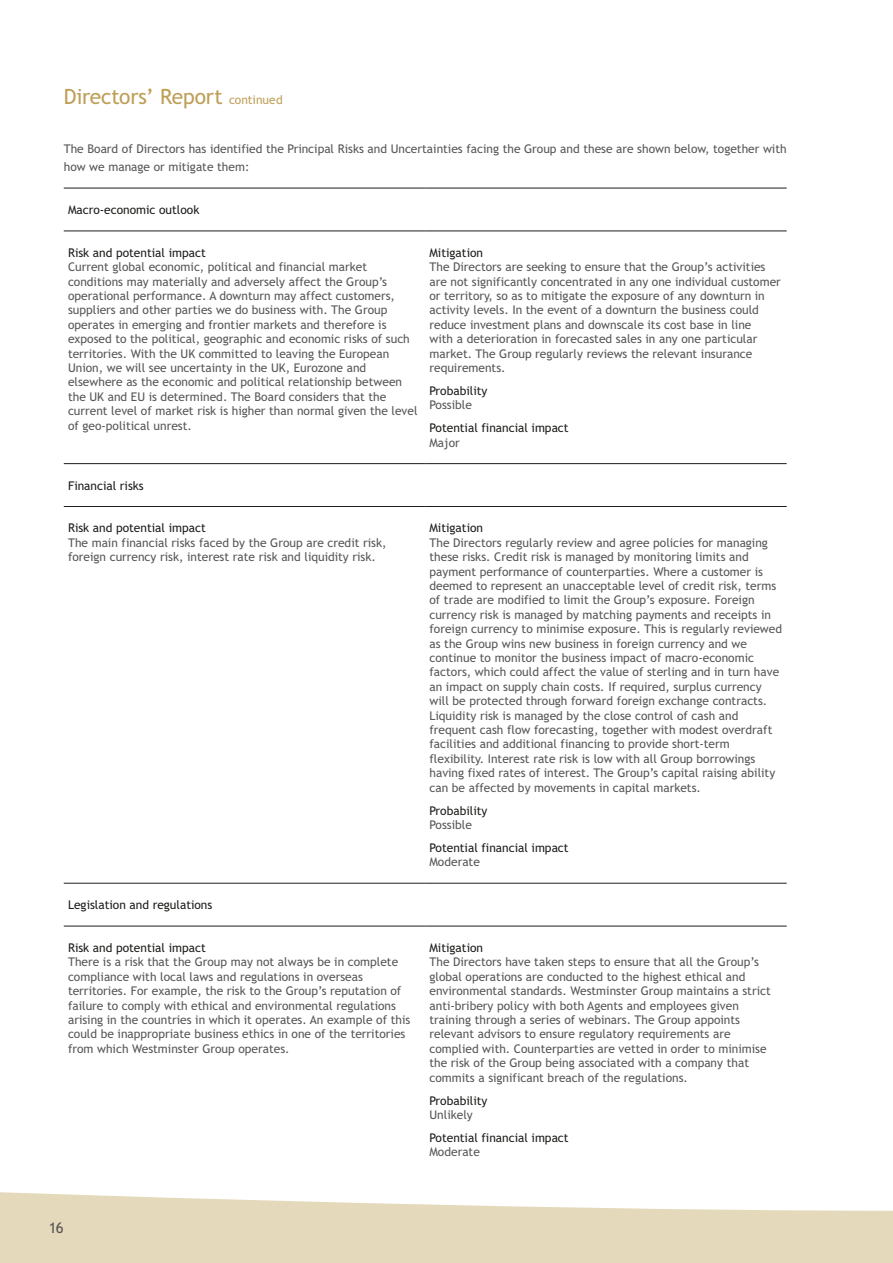
<style>
.page{position:relative;width:893px;height:1263px;background:#fff}
.page>*{position:absolute;margin:0;border:0;box-sizing:border-box;transform-origin:0 0}
.t1{font:21px "Trebuchet";letter-spacing:-.01em;color:#be9f56}
.t2{font:15px "Trebuchet";color:#575756}
.t3{font:12px/14.4px "Trebuchet";color:#575756}
.t4{font:12px "Trebuchet";color:#1d1d1b}
.s1{font-size:12px}
</style>
<div class="page">
<div style="left:0;top:1188px;width:893px;height:75px;background:#e5d9bc"></div>
<svg style="left:0;top:1188px;width:893px;height:23px;fill:#fff"></svg>
<hr style="left:64px;top:463px;width:361px;height:1px;background:#1d1d1b">
<hr style="left:425px;top:463px;width:362px;height:1px;background:#1d1d1b">
<hr style="left:64px;top:506px;width:361px;height:1px;background:#1d1d1b">
<hr style="left:425px;top:506px;width:362px;height:1px;background:#1d1d1b">
<hr style="left:64px;top:883px;width:361px;height:1px;background:#1d1d1b">
<hr style="left:425px;top:883px;width:362px;height:1px;background:#1d1d1b">
<hr style="left:64px;top:188px;width:361px;height:1px;background:#1d1d1b">
<hr style="left:425px;top:188px;width:362px;height:1px;background:#1d1d1b">
<hr style="left:64px;top:231px;width:361px;height:1px;background:#1d1d1b">
<hr style="left:425px;top:231px;width:362px;height:1px;background:#1d1d1b">
<hr style="left:425px;top:926px;width:362px;height:1px;background:#1d1d1b">
<hr style="left:64px;top:926px;width:361px;height:1px;background:#1d1d1b">
<h1 class="t1" style="left:64px;top:84px;width:220px">Directors’ Report <span class="s1">continued</span></h1>
<p class="t3" style="left:64px;top:140px;width:724px;line-height:17.2px">The Board of Directors has identified the Principal Risks and Uncertainties facing the Group and these are shown below, together with how we manage or mitigate them:</p>
<p class="t4" style="left:68px;top:203px;width:133px">Macro-economic outlook</p>
<p class="t4" style="left:68px;top:245px;width:139px">Risk and potential impact</p>
<p class="t3" style="left:68px;top:260px;width:351px">Current global economic, political and financial market conditions may materially and adversely affect the Group’s operational performance. A downturn may affect customers, suppliers and other parties we do business with. The Group operates in emerging and frontier markets and therefore is exposed to the political, geographic and economic risks of such territories. With the UK committed to leaving the European Union, we will see uncertainty in the UK, Eurozone and elsewhere as the economic and political relationship between the UK and EU is determined. The Board considers that the current level of market risk is higher than normal given the level of geo-political unrest.</p>
<p class="t4" style="left:429px;top:245px;width:55px">Mitigation</p>
<p class="t3" style="left:429px;top:260px;width:353px">The Directors are seeking to ensure that the Group’s activities are not significantly concentrated in any one individual customer or territory, so as to mitigate the exposure of any downturn in activity levels. In the event of a downturn the business could reduce investment plans and downscale its cost base in line<br>with a deterioration in forecasted sales in any one particular market. The Group regularly reviews the relevant insurance requirements.</p>
<p class="t4" style="left:429px;top:384px;width:59px">Probability</p>
<p class="t3" style="left:429px;top:398px;width:44px">Possible</p>
<p class="t4" style="left:429px;top:421px;width:141px">Potential financial impact</p>
<p class="t3" style="left:429px;top:435px;width:32px">Major</p>
<p class="t4" style="left:68px;top:478px;width:77px">Financial risks</p>
<p class="t4" style="left:68px;top:521px;width:139px">Risk and potential impact</p>
<p class="t3" style="left:68px;top:535px;width:320px">The main financial risks faced by the Group are credit risk, foreign currency risk, interest rate risk and liquidity risk.</p>
<p class="t4" style="left:68px;top:898px;width:146px">Legislation and regulations</p>
<p class="t4" style="left:68px;top:941px;width:139px">Risk and potential impact</p>
<p class="t3" style="left:68px;top:955px;width:344px">There is a risk that the Group may not always be in complete compliance with local laws and regulations in overseas territories. For example, the risk to the Group’s reputation of failure to comply with ethical and environmental regulations arising in the countries in which it operates. An example of this could be inappropriate business ethics in one of the territories from which Westminster Group operates.</p>
<p class="t4" style="left:429px;top:521px;width:55px">Mitigation</p>
<p class="t3" style="left:429px;top:535px;width:354px">The Directors regularly review and agree policies for managing these risks. Credit risk is managed by monitoring limits and payment performance of counterparties. Where a customer is deemed to represent an unacceptable level of credit risk, terms of trade are modified to limit the Group’s exposure. Foreign currency risk is managed by matching payments and receipts in foreign currency to minimise exposure. This is regularly reviewed as the Group wins new business in foreign currency and we continue to monitor the business impact of macro-economic factors, which could affect the value of sterling and in turn have an impact on supply chain costs. If required, surplus currency will be protected through forward foreign exchange contracts.<br>Liquidity risk is managed by the close control of cash and frequent cash flow forecasting, together with modest overdraft facilities and additional financing to provide short-term flexibility. Interest rate risk is low with all Group borrowings having fixed rates of interest. The Group’s capital raising ability can be affected by movements in capital markets.</p>
<p class="t4" style="left:429px;top:803px;width:59px">Probability</p>
<p class="t3" style="left:429px;top:817px;width:44px">Possible</p>
<p class="t4" style="left:429px;top:840px;width:141px">Potential financial impact</p>
<p class="t3" style="left:429px;top:855px;width:52px">Moderate</p>
<p class="t4" style="left:429px;top:941px;width:55px">Mitigation</p>
<p class="t3" style="left:429px;top:955px;width:343px">The Directors have taken steps to ensure that all the Group’s global operations are conducted to the highest ethical and environmental standards. Westminster Group maintains a strict anti-bribery policy with both Agents and employees given training through a series of webinars. The Group appoints relevant advisors to ensure regulatory requirements are complied with. Counterparties are vetted in order to minimise the risk of the Group being associated with a company that commits a significant breach of the regulations.</p>
<p class="t4" style="left:429px;top:1093px;width:59px">Probability</p>
<p class="t3" style="left:429px;top:1107px;width:45px">Unlikely</p>
<p class="t4" style="left:429px;top:1130px;width:141px">Potential financial impact</p>
<p class="t3" style="left:429px;top:1145px;width:52px">Moderate</p>
<p class="t2" style="left:49px;top:1219px;width:16px">16</p>
</div>
